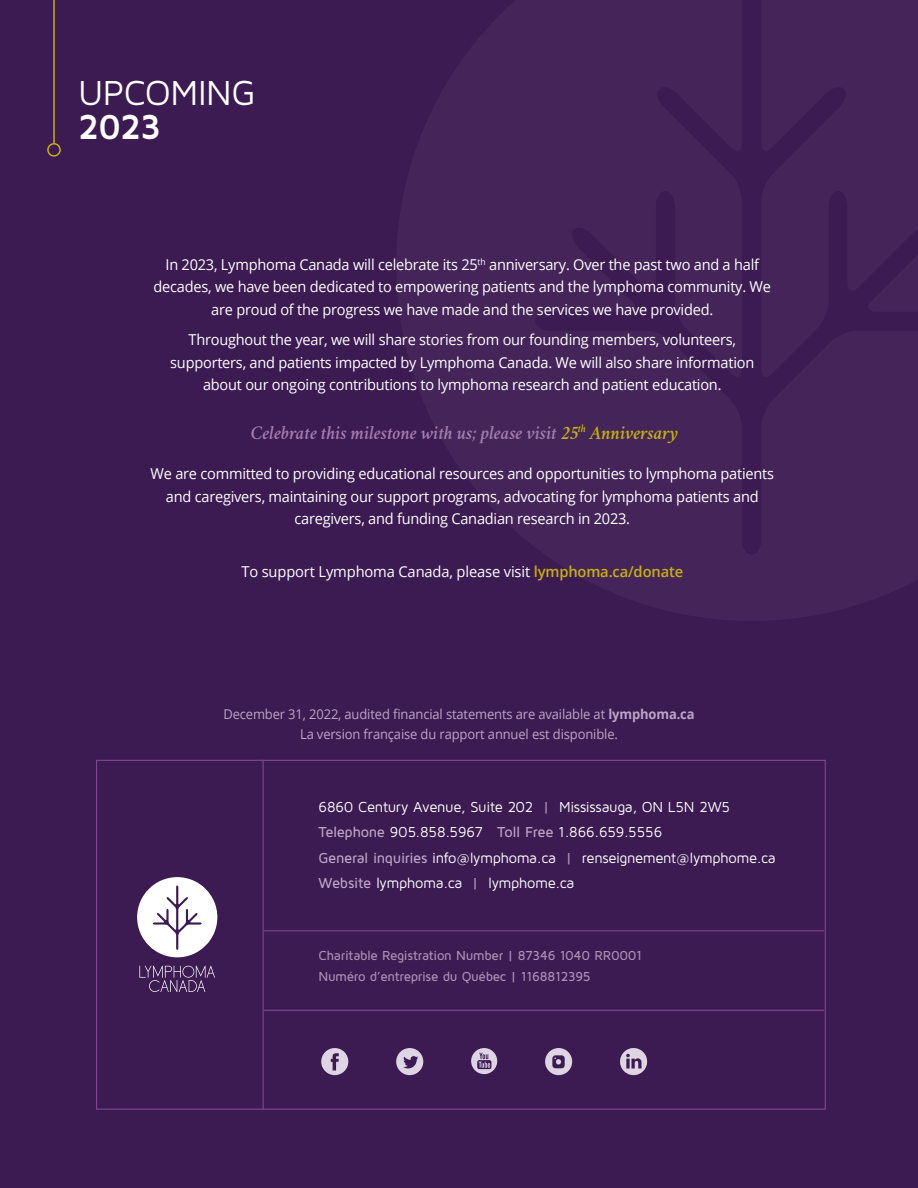
<style>
.page{position:relative;width:918px;height:1188px;background:#3c1a52}
.page>*{position:absolute;margin:0;border:0;box-sizing:border-box;transform-origin:0 0}
.t1{font:36px "Maven Pro";letter-spacing:-.01em;color:#fff}
.t2{font:700 36px "Maven Pro";color:#fff}
.t3{font:italic 600 19.5px "Crimson";letter-spacing:-.01em;color:#a27dad}
.t4{font:15px/22.5px "Open Sans";letter-spacing:-.015em;color:#fff;text-align:center}
.t5{font:15px/25.5px "Maven Pro";letter-spacing:-.025em;color:#fff}
.t6{font:13.5px/19.5px "Open Sans";letter-spacing:-.01em;color:#bea5c6;text-align:center;scale:.96 1}
.t7{font:500 13.5px/21px "Maven Pro";letter-spacing:-.025em;color:#af90b8}
.s1{color:#c4b10e}
.s2{font-weight:600;color:#c4b10e}
.s3{font-weight:700}
.s4{font-weight:500;color:#af90b8}
.s5{font-weight:500;color:#bea5c6}
</style>
<div class="page">
<hr style="left:263px;top:760px;width:1px;height:350px;background:#80478e">
<hr style="left:264px;top:930px;width:560px;height:1px;background:#80478e">
<hr style="left:264px;top:1010px;width:560px;height:1px;background:#80478e">
<svg style="left:137px;top:877px;width:80px;height:80px"></svg>
<svg style="left:139px;top:966px;width:76px;height:26px"></svg>
<div style="left:321px;top:1048px;width:27px;height:27px;background:#dfd4e3;border-radius:50%"></div>
<svg style="left:331px;top:1053px;width:8px;height:18px"></svg>
<div style="left:396px;top:1048px;width:27px;height:27px;background:#dfd4e3;border-radius:50%"></div>
<svg style="left:403px;top:1056px;width:15px;height:12px"></svg>
<svg style="left:471px;top:1048px;width:26px;height:26px"></svg>
<svg style="left:477px;top:1053px;width:14px;height:16px"></svg>
<div style="left:545px;top:1048px;width:27px;height:27px;background:#dfd4e3;border-radius:50%"></div>
<svg style="left:552px;top:1055px;width:13px;height:13px"></svg>
<hr style="left:53px;top:0;width:2px;height:144px;background:#c4b10e">
<div style="left:47px;top:143px;width:14px;height:14px;border:2px solid #c4b10e;border-radius:50%"></div>
<svg style="left:620px;top:1048px;width:27px;height:28px"></svg>
<h1 class="t1" style="left:78px;top:70px;width:179px">UPCOMING</h1>
<h1 class="t2" style="left:78px;top:104px;width:85px">2023</h1>
<p class="t4" style="left:154px;top:253px;width:619px">In 2023, Lymphoma Canada will celebrate its 25<sup>th</sup> anniversary. Over the past two and a half decades, we have been dedicated to empowering patients and the lymphoma community. We are proud of the progress we have made and the services we have provided.</p>
<p class="t4" style="left:170px;top:328px;width:586px">Throughout the year, we will share stories from our founding members, volunteers, supporters, and patients impacted by Lymphoma Canada. We will also share information about our ongoing contributions to lymphoma research and patient education.</p>
<h2 class="t3" style="left:251px;top:421px;width:429px">Celebrate this milestone with us; please visit <span class="s1">25</span><sup>th</sup> <span class="s1">Anniversary</span></h2>
<p class="t4" style="left:151px;top:462px;width:625px">We are committed to providing educational resources and opportunities to lymphoma patients and caregivers, maintaining our support programs, advocating for lymphoma patients and caregivers, and funding Canadian research in 2023.</p>
<p class="t4" style="left:241px;top:559px;width:443px">To support Lymphoma Canada, please visit <span class="s2">lymphoma.ca/donate</span></p>
<p class="t6" style="left:223px;top:704px;width:492px">December 31, 2022, audited financial statements are available at <span class="s3">lymphoma.ca<br></span>La version française du rapport annuel est disponible.</p>
<p class="t5" style="left:319px;top:794px;width:459px">6860 Century Avenue, Suite 202 <span class="s4">|</span> Mississauga, ON L5N 2W5<br><span class="s5">Telephone</span> 905.858.5967 <span class="s5">Toll Free</span> 1.866.659.5556<br><span class="s5">General inquiries</span> info@lymphoma.ca <span class="s4">|</span> renseignement@lymphome.ca <span class="s5">Website</span> lymphoma.ca <span class="s4">|</span> lymphome.ca</p>
<p class="t7" style="left:319px;top:945px;width:325px">Charitable Registration Number | 87346 1040 RR0001<br>Numéro d’entreprise du Québec | 1168812395</p>
</div>
